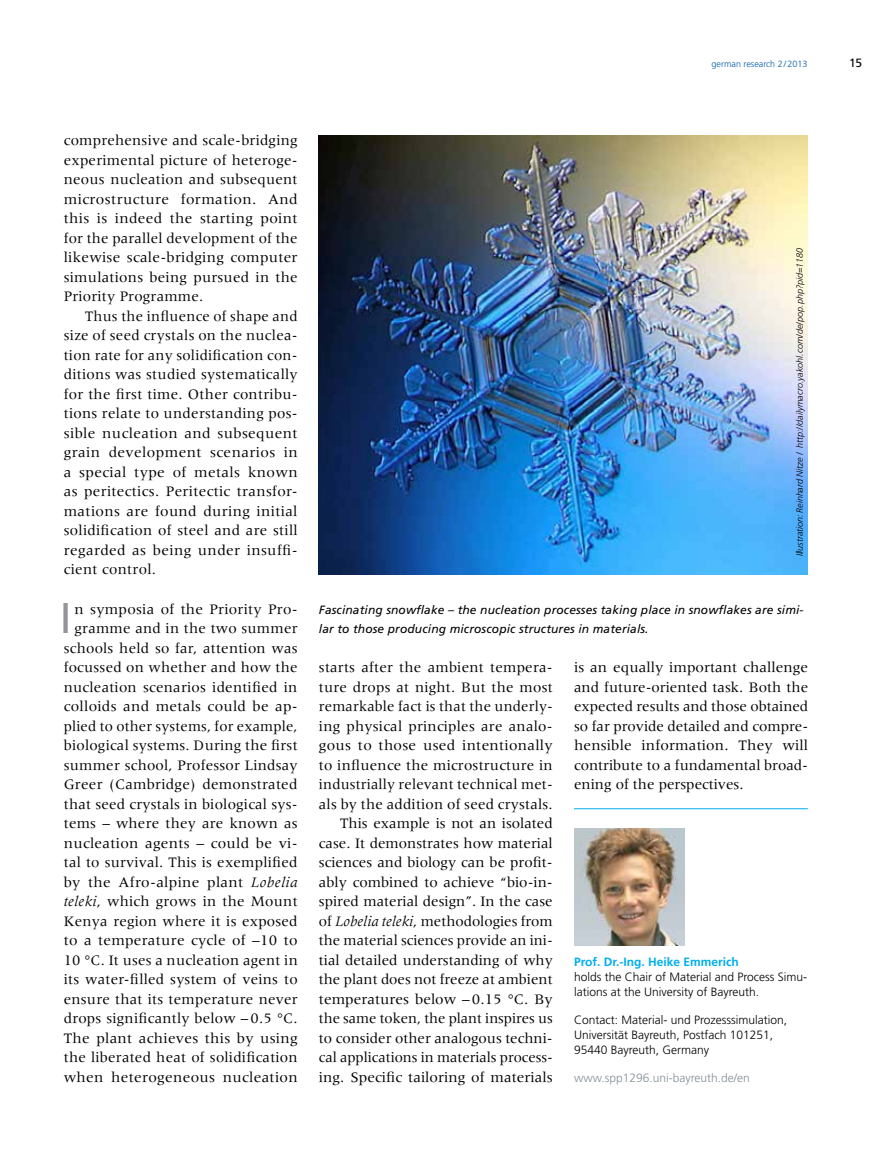
<style>
.page{position:relative;width:893px;height:1149px;background:#fff}
.page>*{position:absolute;margin:0;border:0;box-sizing:border-box;transform-origin:0 0}
.t1{font:42.9px "Frutiger LT Std";color:#939598}
.t2{font:15px/19.5px "Meridien LT Std";letter-spacing:.015em;color:#000;text-align:justify}
.t3{font:300 12px/15px "Frutiger LT Std";color:#000}
.t4{font:italic 12px/19.5px "Frutiger LT Std";letter-spacing:.01em;color:#000}
.t5{font:300 12px "Frutiger LT Std";color:#839097}
.t6{font:700 12px "Frutiger LT Std";color:#00aeef}
.t7{font:12px "Frutiger LT Std";color:#000}
.t8{font:italic 300 9px "Frutiger LT Std";color:#000}
.t9{font:300 9px "Frutiger LT Std";color:#005baa}
.s1{font-style:italic}
</style>
<div class="page">
<img style="left:319px;top:135px;width:489px;height:439px">
<img style="left:574px;top:828px;width:111px;height:117px">
<hr style="left:574px;top:808px;width:234px;height:1px;background:#00aeef">
<p class="t9" style="left:711px;top:59px;width:97px">german research 2/2013</p>
<p class="t7" style="left:849px;top:56px;width:14px">15</p>
<p class="t2" style="left:64px;top:130px;width:235px">comprehensive and scale-bridging experimental picture of heteroge&shy;neous nucleation and subsequent microstructure formation. And this is indeed the starting point for the parallel development of the likewise scale-bridging computer simulations being pursued in the Priority Programme.</p>
<p class="t2" style="left:64px;top:306px;width:235px;text-indent:21px">Thus the influence of shape and size of seed crystals on the nuclea&shy;tion rate for any solidification con&shy;ditions was studied systematically for the first time. Other contribu&shy;tions relate to understanding pos&shy;sible nucleation and subsequent grain development scenarios in a special type of metals known as peritectics. Peritectic transfor&shy;mations are found during initial solidification of steel and are still regarded as being under insuffi&shy;cient control.</p>
<h1 class="t1" style="left:60px;top:592px;width:13px">I</h1>
<p class="t2" style="left:64px;top:598px;width:236px;text-align:right">n symposia of the Priority Pro&shy;gramme and in the two summer schools held so far, attention was focussed on whether and how the nucleation scenarios identified in colloids and metals could be ap&shy;plied to other systems, for example, biological systems. During the first summer school, Professor Lindsay Greer (Cambridge) demonstrated that seed crystals in biological sys&shy;tems – where they are known as nucleation agents – could be vi&shy;tal to survival. This is exemplified by the Afro-alpine plant <span class="s1">Lobelia teleki</span>, which grows in the Mount Kenya region where it is exposed to a temperature cycle of –10 to 10 °C. It uses a nucleation agent in its water-filled system of veins to ensure that its temperature never drops significantly below – 0.5 °C.<br>The plant achieves this by using the liberated heat of solidification when heterogeneous nucleation</p>
<p class="t8" style="left:794px;top:556px;width:310px;rotate:-90deg">Illustration: Reinhard Nitze / http://dailymacro.yakohl.com/de/pop.php?pid=1180</p>
<p class="t4" style="left:319px;top:599px;width:486px">Fascinating snowflake – the nucleation processes taking place in snowflakes are simi&shy;lar to those producing microscopic structures in materials.</p>
<p class="t2" style="left:319px;top:657px;width:235px;text-align:right">starts after the ambient tempera&shy;ture drops at night. But the most remarkable fact is that the underly&shy;ing physical principles are analo&shy;gous to those used intentionally to influence the microstructure in industrially relevant technical met&shy;als by the addition of seed crystals.<br>This example is not an isolated case. It demonstrates how material sciences and biology can be profit&shy;ably combined to achieve “bio-in&shy;spired material design”. In the case of <span class="s1">Lobelia teleki</span>, methodologies from the material sciences provide an ini&shy;tial detailed understanding of why the plant does not freeze at ambient temperatures below –0.15 °C. By the same token, the plant inspires us to consider other analogous techni&shy;cal applications in materials process&shy;ing. Specific tailoring of materials</p>
<p class="t2" style="left:574px;top:657px;width:236px">is an equally important challenge and future-oriented task. Both the expected results and those obtained so far provide detailed and compre&shy;hensible information. They will contribute to a fundamental broad&shy;ening of the perspectives.</p>
<p class="t6" style="left:574px;top:954px;width:166px">Prof. Dr.-Ing. Heike Emmerich</p>
<p class="t3" style="left:574px;top:969px;width:235px">holds the Chair of Material and Process Simu&shy;lations at the University of Bayreuth.</p>
<p class="t3" style="left:574px;top:1012px;width:215px">Contact: Material- und Prozesssimulation,<br>Universität Bayreuth, Postfach 101251,<br>95440 Bayreuth, Germany</p>
<p class="t5" style="left:574px;top:1070px;width:177px">www.spp1296.uni-bayreuth.de/en</p>
</div>
